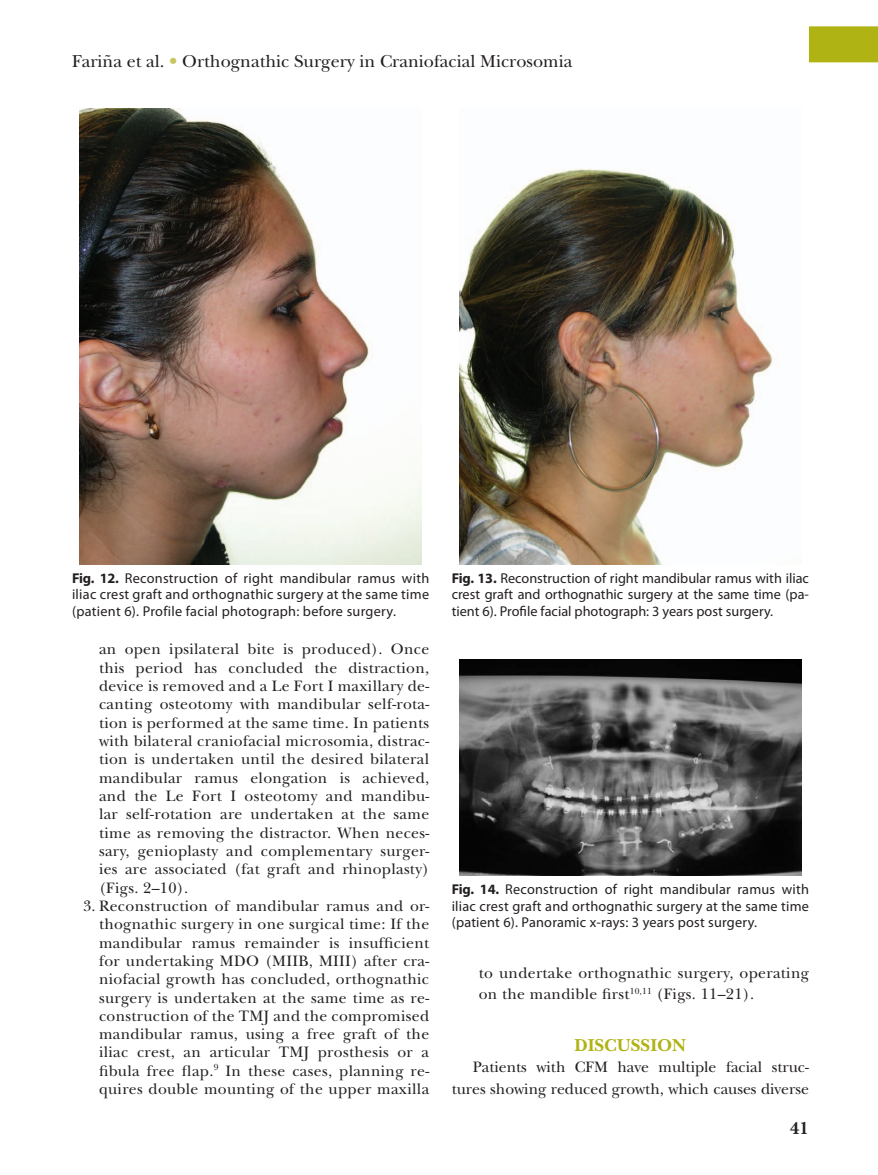
<style>
.page{position:relative;width:878px;height:1175px;background:#fff}
.page>*{position:absolute;margin:0;border:0;box-sizing:border-box;transform-origin:0 0}
.t1{font:18px "New Baskerville";color:#231f20}
.t2{font:700 18px "New Baskerville";color:#afb314}
.t3{font:700 18px "New Baskerville";color:#231f20}
.t4{font:15.75px/18.3px "New Baskerville";letter-spacing:.02em;color:#231f20;text-align:justify}
.t5{font:15.75px/21.5px "New Baskerville";color:#231f20;text-align:right}
.t6{font:14.25px/16.5px "Myriad Pro";letter-spacing:.015em;color:#231f20;text-align:justify}
.s1{color:#c5c660}
.s2{font-weight:700}
</style>
<div class="page">
<div style="left:808px;top:26px;width:70px;height:36px;background:#afb314"></div>
<img style="left:79px;top:108px;width:343px;height:456px">
<img style="left:459px;top:169px;width:314px;height:395px">
<img style="left:459px;top:659px;width:342px;height:216px">
<p class="t1" style="left:72px;top:51px;width:502px">Fariña et al. <span class="s1">•</span> Orthognathic Surgery in Craniofacial Microsomia</p>
<p class="t6" style="left:72px;top:569px;width:359px"><span class="s2">Fig. 12.</span> Reconstruction of right mandibular ramus with iliac crest graft and orthognathic surgery at the same time (patient 6). Profile facial photograph: before surgery.</p>
<p class="t6" style="left:452px;top:569px;width:359px"><span class="s2">Fig. 13.</span> Reconstruction of right mandibular ramus with iliac crest graft and orthognathic surgery at the same time (pa&shy;tient 6). Profile facial photograph: 3 years post surgery.</p>
<p class="t4" style="left:99px;top:640px;width:332px">an open ipsilateral bite is produced). Once this period has concluded the distraction, device is removed and a Le Fort I maxillary de&shy;canting osteotomy with mandibular self-rota&shy;tion is performed at the same time. In patients with bilateral craniofacial microsomia, distrac&shy;tion is undertaken until the desired bilateral mandibular ramus elongation is achieved, and the Le Fort I osteotomy and mandibu&shy;lar self-rotation are undertaken at the same time as removing the distractor. When neces&shy;sary, genioplasty and complementary surger&shy;ies are associated (fat graft and rhinoplasty) (Figs. 2–10).</p>
<p class="t4" style="left:99px;top:896px;width:332px;text-indent:-16px">3. Reconstruction of mandibular ramus and or&shy;thognathic surgery in one surgical time: If the mandibular ramus remainder is insufficient for undertaking MDO (MIIB, MIII) after cra&shy;niofacial growth has concluded, orthognathic surgery is undertaken at the same time as re&shy;construction of the TMJ and the compromised mandibular ramus, using a free graft of the iliac crest, an articular TMJ prosthesis or a fibula free flap.<sup>9</sup> In these cases, planning re&shy;quires double mounting of the upper maxilla</p>
<p class="t6" style="left:452px;top:881px;width:358px"><span class="s2">Fig. 14.</span> Reconstruction of right mandibular ramus with iliac crest graft and orthognathic surgery at the same time (patient 6). Panoramic x-rays: 3 years post surgery.</p>
<p class="t4" style="left:478px;top:962px;width:332px;line-height:21.5px">to undertake orthognathic surgery, operating on the mandible first<sup>10,11</sup> (Figs. 11–21).</p>
<p class="t2" style="left:574px;top:1034px;width:113px">DISCUSSION</p>
<p class="t5" style="left:452px;top:1056px;width:358px">Patients with CFM have multiple facial struc&shy;tures showing reduced growth, which causes diverse</p>
<p class="t3" style="left:790px;top:1118px;width:20px">41</p>
</div>
